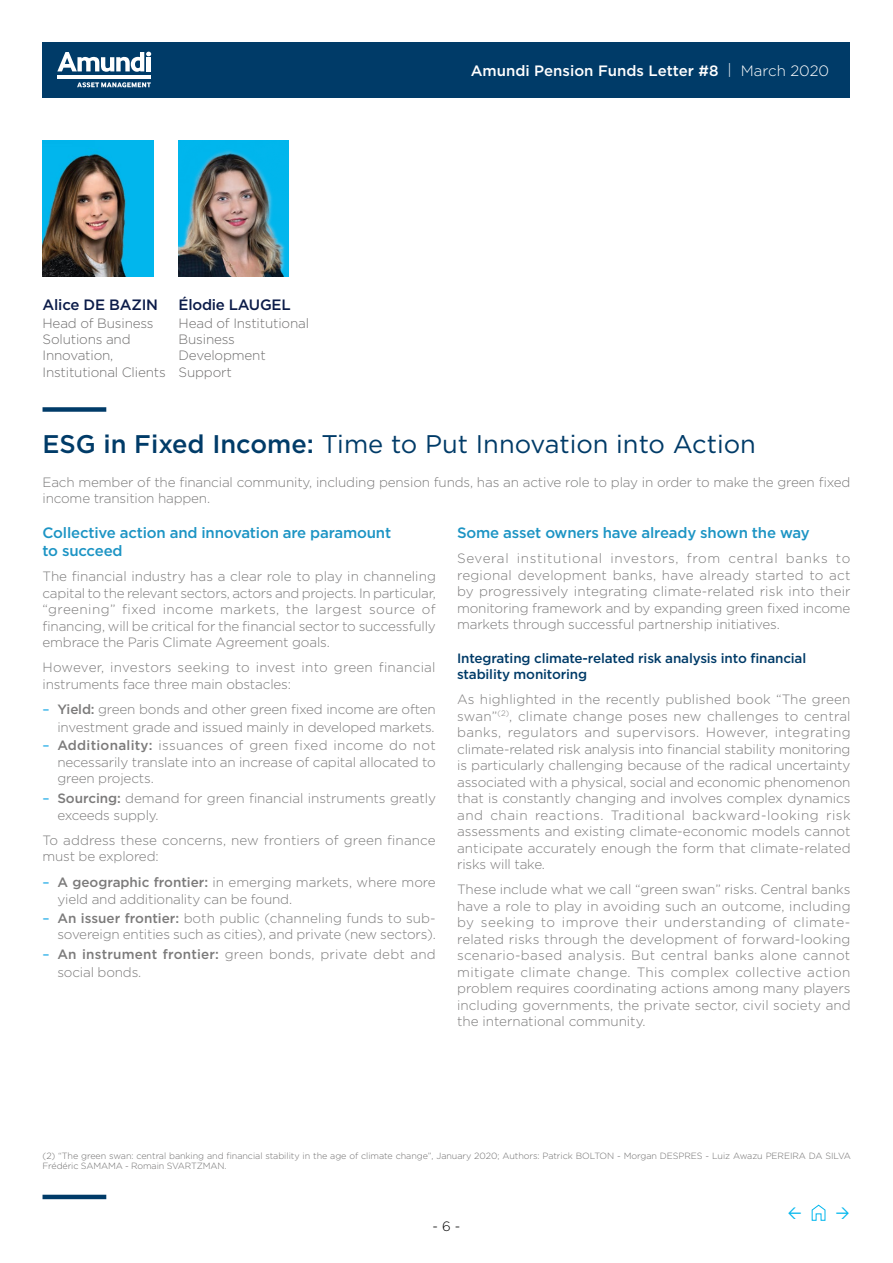
<style>
.page{position:relative;width:893px;height:1263px;background:#fff}
.page>*{position:absolute;margin:0;border:0;box-sizing:border-box;transform-origin:0 0}
.t1{font:25.5px "Gotham";color:#003b68}
.t2{font:500 15px/18px "Gotham";letter-spacing:-.01em;color:#1c94c4}
.t3{font:500 15px "Gotham";color:#fff}
.t4{font:500 15px "Gotham";letter-spacing:-.015em;color:#0c1c49}
.t5{font:300 13.5px/16.5px "Gotham";letter-spacing:-.01em;color:#7c7b7b}
.t6{font:300 13.5px/16.2px "Gotham";letter-spacing:-.01em;color:#706f6f}
.t7{font:500 13.5px/16.5px "Gotham";letter-spacing:-.01em;color:#003b68}
.t8{font:300 13.5px/18px "Gotham";letter-spacing:.015em;color:#7c7b7b}
.t9{font:300 13.5px "Gotham";color:#000}
.t10{font:300 9px/10.8px "Gotham";letter-spacing:-.005em;color:#706f6f}
.s1{font-weight:300}
.s2{font-weight:500}
.s3{font-weight:400;color:#009fe3}
</style>
<div class="page">
<svg style="left:811px;top:1204px;width:15px;height:17px"></svg>
<div style="left:43px;top:43px;width:807px;height:55px;background:#003b68"></div>
<svg style="left:57px;top:52px;width:94px;height:20px"></svg>
<hr style="left:147px;top:57px;width:4px;height:14px;background:#fff">
<hr style="left:58px;top:75px;width:93px;height:4px;background:#fff">
<svg style="left:77px;top:82px;width:74px;height:6px"></svg>
<hr style="left:43px;top:1195px;width:63px;height:4px;background:#003b68">
<div style="left:43px;top:407px;width:63px;height:5px;background:#003b68"></div>
<img style="left:43px;top:140px;width:110px;height:136px">
<img style="left:179px;top:140px;width:110px;height:136px">
<p class="t4" style="left:43px;top:295px;width:117px">Alice DE BAZIN</p>
<p class="t6" style="left:43px;top:315px;width:125px">Head of Business<br>Solutions and<br>Innovation,<br>Institutional Clients</p>
<p class="t4" style="left:179px;top:295px;width:114px">Élodie LAUGEL</p>
<p class="t6" style="left:179px;top:315px;width:132px">Head of Institutional<br>Business<br>Development<br>Support</p>
<p class="t3" style="left:471px;top:61px;width:360px">Amundi Pension Funds Letter #8 <span class="s1">| March 2020</span></p>
<h1 class="t1" style="left:43px;top:428px;width:715px"><span class="s2">ESG in Fixed Income:</span> Time to Put Innovation into Action</h1>
<p class="t5" style="left:43px;top:473px;width:809px">Each member of the financial community, including pension funds, has an active role to play in order to make the green fixed income transition happen.</p>
<p class="t2" style="left:43px;top:523px;width:350px">Collective action and innovation are paramount to succeed</p>
<p class="t5" style="left:43px;top:568px;width:395px;text-align:justify">The financial industry has a clear role to play in channeling capital to the relevant sectors, actors and projects. In particular, “greening” fixed income markets, the largest source of financing, will be critical for the financial sector to successfully embrace the Paris Climate Agreement goals.</p>
<p class="t5" style="left:43px;top:659px;width:395px">However, investors seeking to invest into green financial instruments face three main obstacles:</p>
<p class="t5" style="left:43px;top:700px;width:395px;line-height:17.2px;text-align:right"><span class="s3">–</span> <span class="s2">Yield:</span> green bonds and other green fixed income are often investment grade and issued mainly in developed markets.</p>
<p class="t5" style="left:57px;top:737px;width:380px;text-align:justify;text-indent:-15px"><span class="s3">–</span> <span class="s2">Additionality:</span> issuances of green fixed income do not necessarily translate into an increase of capital allocated to green projects.</p>
<p class="t5" style="left:57px;top:789px;width:380px;line-height:17.2px;text-indent:-15px"><span class="s3">–</span> <span class="s2">Sourcing:</span> demand for green financial instruments greatly exceeds supply.</p>
<p class="t5" style="left:43px;top:831px;width:395px">To address these concerns, new frontiers of green finance must be explored:</p>
<p class="t5" style="left:57px;top:873px;width:380px;line-height:17.2px;text-indent:-15px"><span class="s3">–</span> <span class="s2">A geographic frontier:</span> in emerging markets, where more yield and additionality can be found.</p>
<p class="t5" style="left:43px;top:909px;width:395px;text-align:right"><span class="s3">–</span> <span class="s2">An issuer frontier:</span> both public (channeling funds to sub&shy;sovereign entities such as cities), and private (new sectors).</p>
<p class="t8" style="left:57px;top:945px;width:380px;text-indent:-15px"><span class="s3">–</span> <span class="s2">An instrument frontier:</span> green bonds, private debt and social bonds.</p>
<p class="t2" style="left:457px;top:523px;width:354px">Some asset owners have already shown the way</p>
<p class="t5" style="left:457px;top:550px;width:395px;text-align:justify">Several institutional investors, from central banks to regional development banks, have already started to act by progressively integrating climate-related risk into their monitoring framework and by expanding green fixed income markets through successful partnership initiatives.</p>
<p class="t7" style="left:457px;top:649px;width:351px">Integrating climate-related risk analysis into financial stability monitoring</p>
<p class="t5" style="left:457px;top:691px;width:395px;text-align:justify">As highlighted in the recently published book “The green swan”<sup>(2)</sup>, climate change poses new challenges to central banks, regulators and supervisors. However, integrating climate-related risk analysis into financial stability monitoring is particularly challenging because of the radical uncertainty associated with a physical, social and economic phenomenon that is constantly changing and involves complex dynamics and chain reactions. Traditional backward-looking risk assessments and existing climate-economic models cannot anticipate accurately enough the form that climate-related risks will take.</p>
<p class="t5" style="left:457px;top:881px;width:395px;text-align:justify">These include what we call “green swan” risks. Central banks have a role to play in avoiding such an outcome, including by seeking to improve their understanding of climate&shy;related risks through the development of forward-looking scenario-based analysis. But central banks alone cannot mitigate climate change. This complex collective action problem requires coordinating actions among many players including governments, the private sector, civil society and the international community.</p>
<p class="t10" style="left:43px;top:1150px;width:810px">(2) “The green swan: central banking and financial stability in the age of climate change”, January 2020; Authors: Patrick BOLTON - Morgan DESPRES - Luiz Awazu PEREIRA DA SILVA<br>Frédéric SAMAMA - Romain SVARTZMAN.</p>
<p class="t9" style="left:433px;top:1218px;width:29px">- 6 -</p>
</div>
